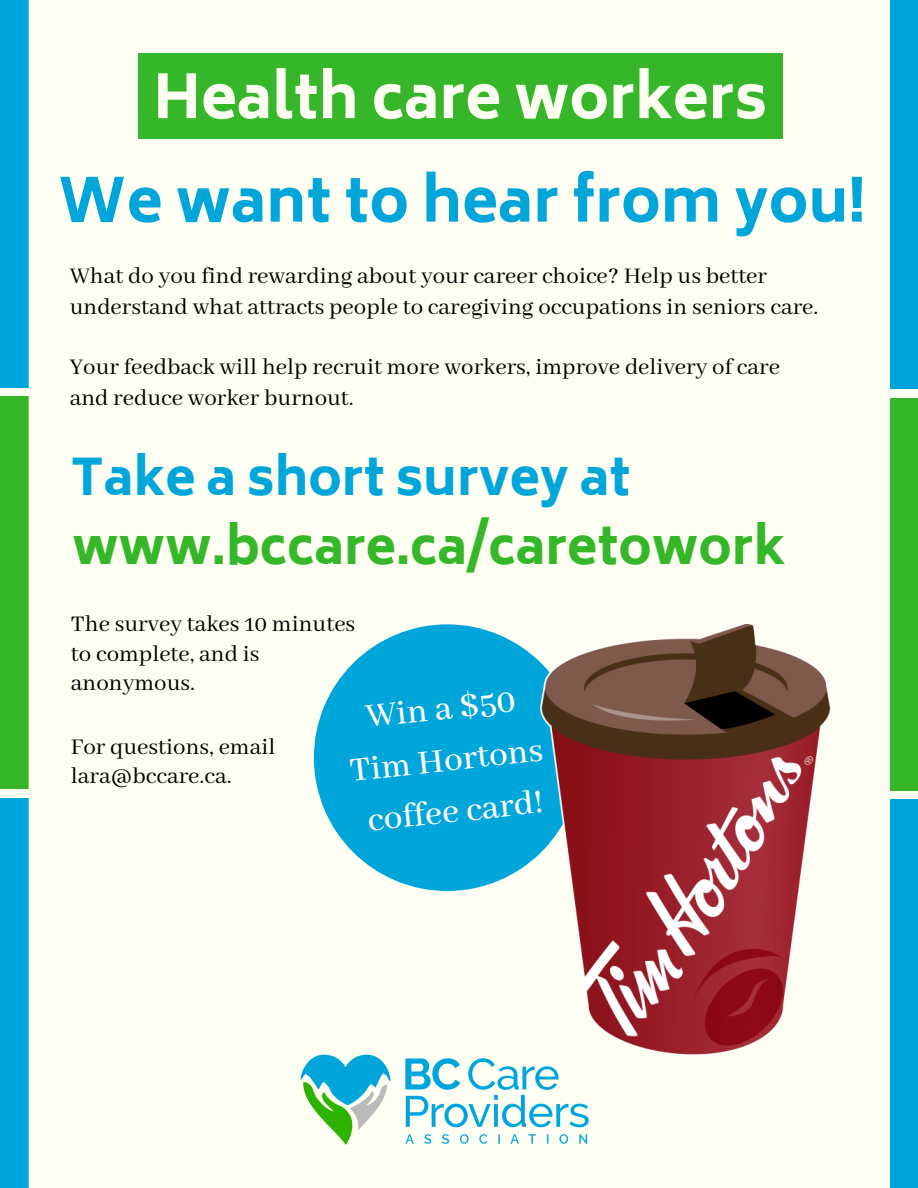
<style>
.page{position:relative;width:918px;height:1188px;background:#fefff2}
.page>*{position:absolute;margin:0;border:0;box-sizing:border-box;transform-origin:0 0}
.t1{font:800 59.1px "Biryani";color:#00a5da}
.t2{font:800 59.1px "Biryani";color:#fefff2}
.t3{font:800 49.8px "Biryani";color:#35b729}
.t4{font:800 49.8px "Biryani";color:#00a5da}
.t5{font:500 37.35px/51.8px "Abhaya Libre";color:#fff;text-align:center}
.t6{font:24.9px/29.2px "Abhaya Libre";color:#000}
</style>
<div class="page">
<div style="left:0;top:798px;width:29px;height:390px;background:#00a5da"></div>
<div style="left:0;top:397px;width:29px;height:392px;background:#35b729"></div>
<div style="left:0;top:0;width:29px;height:387px;background:#00a5da"></div>
<div style="left:890px;top:800px;width:28px;height:388px;background:#00a5da"></div>
<div style="left:890px;top:398px;width:28px;height:392px;background:#35b729"></div>
<div style="left:890px;top:0;width:28px;height:388px;background:#00a5da"></div>
<img style="left:300px;top:1054px;width:289px;height:91px">
<svg style="left:314px;top:624px;width:160px;height:267px;fill:#00a5da"></svg>
<img style="left:474px;top:624px;width:430px;height:431px">
<div style="left:138px;top:53px;width:645px;height:85px;background:#35b729"></div>
<h1 class="t2" style="left:153px;top:63px;width:616px">Health care workers</h1>
<h1 class="t1" style="left:57px;top:167px;width:809px">We want to hear from you!</h1>
<p class="t6" style="left:70px;top:262px;width:750px;line-height:30.3px">What do you find rewarding about your career choice? Help us better understand what attracts people to caregiving occupations in seniors care.</p>
<p class="t6" style="left:70px;top:353px;width:712px;line-height:30.3px">Your feedback will help recruit more workers, improve delivery of care and reduce worker burnout.</p>
<h2 class="t4" style="left:71px;top:449px;width:561px">Take a short survey at</h2>
<h2 class="t3" style="left:72px;top:518px;width:715px">www.bccare.ca/caretowork</h2>
<p class="t6" style="left:71px;top:611px;width:286px">The survey takes 10 minutes to complete, and is anonymous.</p>
<h3 class="t5" style="left:342px;top:694px;width:196px;rotate:-6deg">Win a $50<br>Tim Hortons coffee card!</h3>
<p class="t6" style="left:71px;top:733px;width:206px">For questions, email lara@bccare.ca.</p>
</div>
